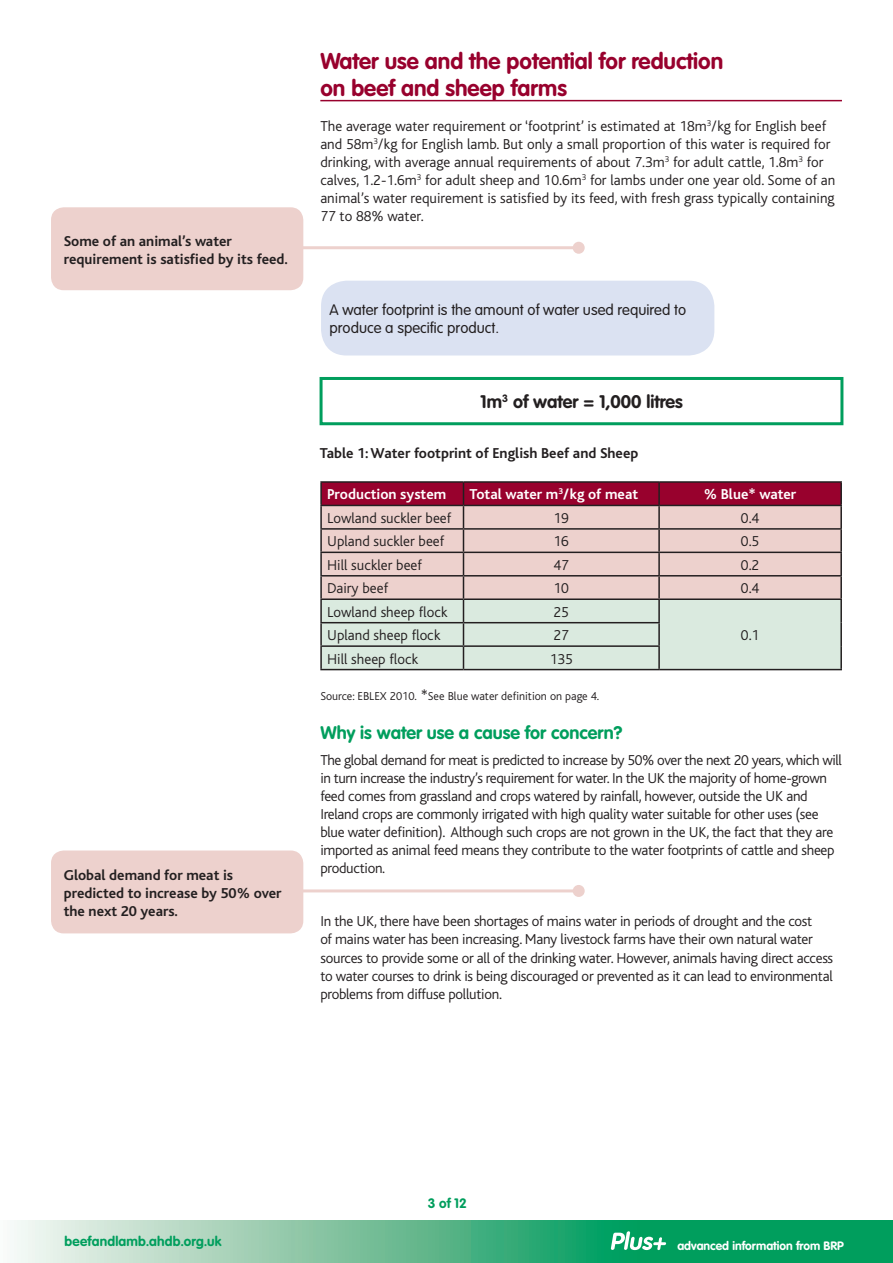
<style>
.page{position:relative;width:893px;height:1263px;background:#fff}
.page>*{position:absolute;margin:0;border:0;box-sizing:border-box;transform-origin:0 0}
.t1{font:700 22.5px/27px "VAG Rounded";color:#98012d}
.t2{font:700 18px "VAG Rounded";color:#009e5d}
.t3{font:700 18px "VAG Rounded";color:#231f20}
.t4{font:300 15px/18px "Bliss";letter-spacing:-.02em;color:#231f20}
.t5{font:300 15px/18px "Bliss";color:#231f20}
.t6{font:700 15px/18px "Bliss";color:#231f20}
.t7{font:300 15px/18px "VAG Rounded";color:#231f20}
.t8{font:700 15px "Bliss";color:#fff}
.t9{font:700 13.5px "VAG Rounded";letter-spacing:.015em;color:#009e5d}
.t10{font:300 12px "Bliss";color:#231f20}
.t11{font:700 12px "VAG Rounded";color:#fff}
.s1{font-size:15px}
</style>
<div class="page">
<svg style="left:14px;top:1220px;width:879px;height:43px;background:#5dbb90"></svg>
<svg style="left:611px;top:1231px;width:55px;height:19px"></svg>
<hr style="left:320px;top:100px;width:522px;height:1px;background:#98012d">
<hr style="left:320px;top:647px;width:2px;height:22px;background:#231f20">
<hr style="left:320px;top:669px;width:143px;height:1px;background:#231f20">
<hr style="left:320px;top:481px;width:143px;height:2px;background:#231f20">
<hr style="left:320px;top:483px;width:2px;height:22px;background:#231f20">
<hr style="left:463px;top:481px;width:196px;height:2px;background:#231f20">
<hr style="left:659px;top:481px;width:183px;height:2px;background:#231f20">
<hr style="left:840px;top:483px;width:2px;height:22px;background:#231f20">
<hr style="left:320px;top:505px;width:143px;height:1px;background:#231f20">
<hr style="left:320px;top:506px;width:2px;height:22px;background:#231f20">
<hr style="left:659px;top:505px;width:183px;height:1px;background:#231f20">
<hr style="left:840px;top:506px;width:2px;height:22px;background:#231f20">
<hr style="left:320px;top:528px;width:143px;height:2px;background:#231f20">
<hr style="left:320px;top:530px;width:2px;height:22px;background:#231f20">
<hr style="left:659px;top:528px;width:183px;height:2px;background:#231f20">
<hr style="left:840px;top:530px;width:2px;height:22px;background:#231f20">
<hr style="left:320px;top:552px;width:143px;height:1px;background:#231f20">
<hr style="left:320px;top:553px;width:2px;height:22px;background:#231f20">
<hr style="left:659px;top:552px;width:183px;height:1px;background:#231f20">
<hr style="left:840px;top:553px;width:2px;height:22px;background:#231f20">
<hr style="left:320px;top:575px;width:143px;height:1px;background:#231f20">
<hr style="left:320px;top:576px;width:2px;height:22px;background:#231f20">
<hr style="left:659px;top:575px;width:183px;height:1px;background:#231f20">
<hr style="left:840px;top:576px;width:2px;height:22px;background:#231f20">
<hr style="left:320px;top:598px;width:143px;height:2px;background:#231f20">
<hr style="left:320px;top:600px;width:2px;height:22px;background:#231f20">
<hr style="left:659px;top:598px;width:183px;height:2px;background:#231f20">
<hr style="left:840px;top:600px;width:2px;height:23px;background:#231f20">
<hr style="left:320px;top:622px;width:143px;height:1px;background:#231f20">
<hr style="left:320px;top:623px;width:2px;height:22px;background:#231f20">
<svg style="left:321px;top:482px;width:520px;height:188px;background:#cfb6b5"></svg>
<hr style="left:658px;top:623px;width:2px;height:22px;background:#231f20">
<hr style="left:840px;top:623px;width:2px;height:23px;background:#231f20">
<hr style="left:320px;top:645px;width:143px;height:2px;background:#231f20">
<hr style="left:463px;top:645px;width:197px;height:2px;background:#231f20">
<hr style="left:658px;top:647px;width:2px;height:22px;background:#231f20">
<hr style="left:840px;top:646px;width:2px;height:23px;background:#231f20">
<hr style="left:659px;top:669px;width:183px;height:1px;background:#231f20">
<div style="left:320px;top:377px;width:523px;height:48px;border:3px solid #009e5d"></div>
<hr style="left:108px;top:246px;width:471px;height:3px;background:#edd1cd">
<div style="left:573px;top:242px;width:12px;height:12px;background:#edd1cd;border-radius:50%"></div>
<hr style="left:108px;top:889px;width:471px;height:3px;background:#edd1cd">
<div style="left:573px;top:885px;width:12px;height:12px;background:#edd1cd;border-radius:50%"></div>
<div style="left:51px;top:207px;width:252px;height:83px;background:#edd1cd;border-radius:13px"></div>
<div style="left:51px;top:850px;width:252px;height:83px;background:#edd1cd;border-radius:13px"></div>
<div style="left:321px;top:281px;width:393px;height:74px;background:#dbe2f2;border-radius:26px"></div>
<p class="t6" style="left:64px;top:232px;width:226px">Some of an animal’s water requirement is satisfied by its feed.</p>
<p class="t6" style="left:64px;top:866px;width:219px">Global demand for meat is predicted to increase by 50% over the next 20 years.</p>
<h1 class="t1" style="left:320px;top:47px;width:404px">Water use and the potential for reduction on beef and sheep farms</h1>
<p class="t5" style="left:320px;top:117px;width:517px">The average water requirement or ‘footprint’ is estimated at 18m<sup>3</sup>/kg for English beef and 58m<sup>3</sup>/kg for English lamb. But only a small proportion of this water is required for drinking, with average annual requirements of about 7.3m<sup>3</sup> for adult cattle, 1.8m<sup>3</sup> for calves, 1.2-1.6m<sup>3</sup> for adult sheep and 10.6m<sup>3</sup> for lambs under one year old. Some of an animal’s water requirement is satisfied by its feed, with fresh grass typically containing 77 to 88% water.</p>
<p class="t7" style="left:330px;top:301px;width:358px">A water footprint is the amount of water used required to produce a specific product.</p>
<p class="t3" style="left:480px;top:391px;width:204px">1m<sup>3</sup> of water = 1,000 litres</p>
<p class="t6" style="left:320px;top:444px;width:320px">Table 1: Water footprint of English Beef and Sheep</p>
<p class="t8" style="left:327px;top:487px;width:121px">Production system</p>
<p class="t8" style="left:469px;top:487px;width:170px">Total water m<sup>3</sup>/kg of meat</p>
<p class="t8" style="left:704px;top:487px;width:94px">% Blue* water</p>
<p class="t5" style="left:327px;top:509px;width:126px">Lowland suckler beef</p>
<p class="t4" style="left:554px;top:509px;width:17px">19</p>
<p class="t4" style="left:741px;top:509px;width:20px">0.4</p>
<p class="t5" style="left:327px;top:533px;width:119px">Upland suckler beef</p>
<p class="t4" style="left:554px;top:533px;width:17px">16</p>
<p class="t4" style="left:741px;top:533px;width:20px">0.5</p>
<p class="t5" style="left:327px;top:556px;width:96px">Hill suckler beef</p>
<p class="t4" style="left:554px;top:556px;width:17px">47</p>
<p class="t4" style="left:741px;top:556px;width:20px">0.2</p>
<p class="t5" style="left:327px;top:580px;width:63px">Dairy beef</p>
<p class="t4" style="left:554px;top:580px;width:17px">10</p>
<p class="t4" style="left:741px;top:580px;width:20px">0.4</p>
<p class="t5" style="left:327px;top:603px;width:122px">Lowland sheep flock</p>
<p class="t4" style="left:554px;top:603px;width:17px">25</p>
<p class="t5" style="left:327px;top:626px;width:115px">Upland sheep flock</p>
<p class="t4" style="left:554px;top:626px;width:17px">27</p>
<p class="t4" style="left:741px;top:626px;width:20px">0.1</p>
<p class="t5" style="left:327px;top:650px;width:92px">Hill sheep flock</p>
<p class="t4" style="left:550px;top:650px;width:25px">135</p>
<p class="t10" style="left:320px;top:690px;width:280px">Source: EBLEX 2010. <span class="s1">*</span>See Blue water definition on page 4.</p>
<p class="t2" style="left:320px;top:722px;width:304px">Why is water use a cause for concern?</p>
<p class="t4" style="left:320px;top:752px;width:523px">The global demand for meat is predicted to increase by 50% over the next 20 years, which will in turn increase the industry’s requirement for water. In the UK the majority of home-grown feed comes from grassland and crops watered by rainfall, however, outside the UK and Ireland crops are commonly irrigated with high quality water suitable for other uses (see blue water definition). Although such crops are not grown in the UK, the fact that they are imported as animal feed means they contribute to the water footprints of cattle and sheep production.</p>
<p class="t4" style="left:320px;top:913px;width:514px">In the UK, there have been shortages of mains water in periods of drought and the cost<br>of mains water has been increasing. Many livestock farms have their own natural water sources to provide some or all of the drinking water. However, animals having direct access to water courses to drink is being discouraged or prevented as it can lead to environmental problems from diffuse pollution.</p>
<p class="t9" style="left:65px;top:1233px;width:159px">beefandlamb.ahdb.org.uk</p>
<p class="t9" style="left:428px;top:1195px;width:41px">3 of 12</p>
<p class="t11" style="left:677px;top:1239px;width:168px">advanced information from BRP</p>
</div>
